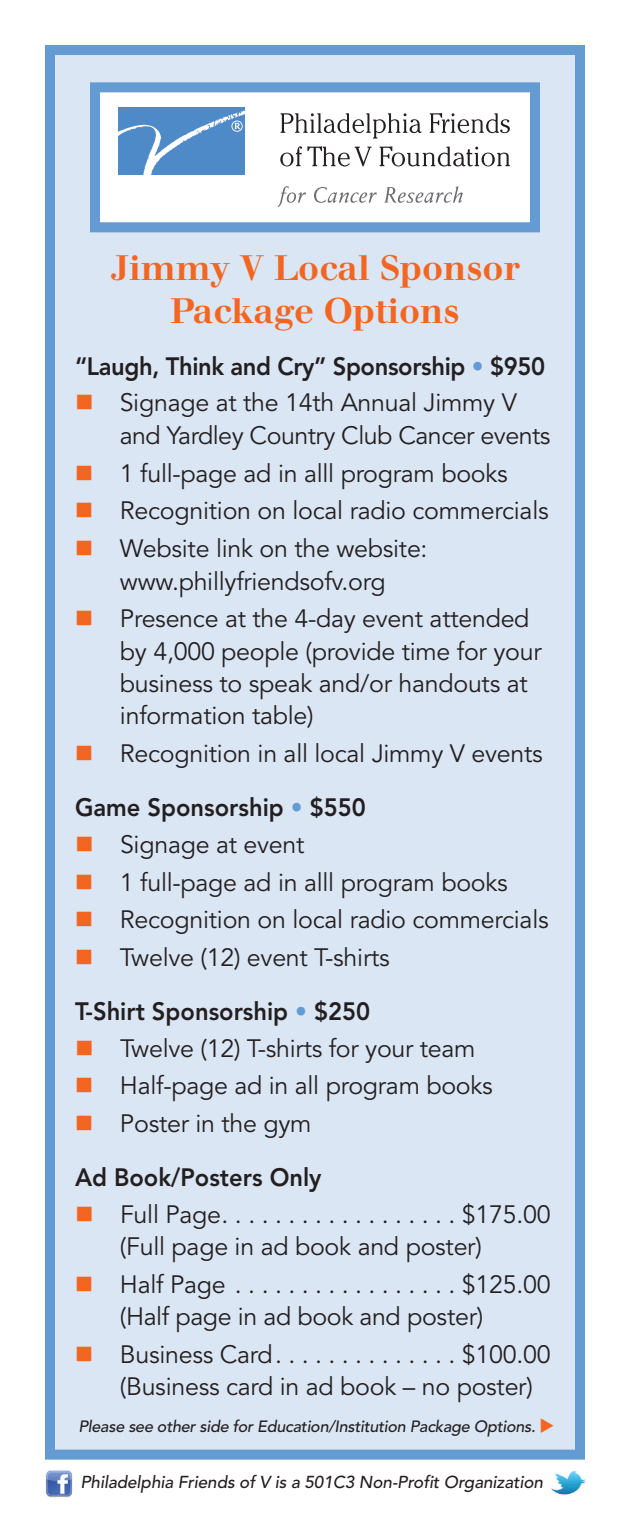
<style>
.page{position:relative;width:630px;height:1530px;background:#fff}
.page>*{position:absolute;margin:0;border:0;box-sizing:border-box;transform-origin:0 0}
.t1{font:500 35px/43px "Walbaum";color:#f36621;text-align:center}
.t2{font:25px/37.8px "Avenir";letter-spacing:-.01em;color:#231f20}
.t3{font:800 25px/36.5px "Avenir";letter-spacing:-.015em;color:#231f20;scale:.95 1}
.t4{font:italic 500 17.25px "Avenir";letter-spacing:-.005em;color:#231f20}
.t5{font:italic 500 16.25px "Avenir";letter-spacing:-.015em;color:#231f20}
.s1{color:#649bd2}
.s2{font-weight:400}
.s3{font-weight:800}
.s4{font-weight:800;color:#649bd2}
</style>
<div class="page">
<div style="left:55px;top:55px;width:520px;height:1395px;background:#dbe6f4"></div>
<div style="left:45px;top:45px;width:540px;height:1415px;border:10px solid #649bd2"></div>
<div style="left:100px;top:92px;width:430px;height:130px;background:#fff"></div>
<svg style="left:278px;top:186px;width:28px;height:21px"></svg>
<svg style="left:314px;top:187px;width:63px;height:16px"></svg>
<svg style="left:384px;top:186px;width:79px;height:17px"></svg>
<svg style="left:281px;top:113px;width:141px;height:26px"></svg>
<svg style="left:430px;top:113px;width:80px;height:20px"></svg>
<svg style="left:280px;top:146px;width:92px;height:20px"></svg>
<svg style="left:380px;top:146px;width:130px;height:20px"></svg>
<svg style="left:119px;top:107px;width:126px;height:67px"></svg>
<div style="left:90px;top:82px;width:450px;height:150px;border:10px solid #649bd2"></div>
<img style="left:46px;top:1470px;width:26px;height:27px">
<img style="left:551px;top:1470px;width:35px;height:25px">
<h1 class="t1" style="left:111px;top:250px;width:410px">Jimmy V Local Sponsor<br>Package Options</h1>
<p class="t3" style="left:120px;top:350px;width:449px;text-indent:-45px">“Laugh, Think and Cry” Sponsorship <span class="s1">•</span> $950<br><span class="s2">Signage at the 14th Annual Jimmy V</span></p>
<p class="t2" style="left:120px;top:418px;width:432px">and Yardley Country Club Cancer events 1 full-page ad in alll program books Recognition on local radio commercials Website link on the website:</p>
<p class="t2" style="left:120px;top:564px;width:411px">www.phillyfriendsofv.org<br>Presence at the 4-day event attended</p>
<p class="t2" style="left:120px;top:637px;width:423px;line-height:32.5px">by 4,000 people (provide time for your business to speak and/or handouts at information table)</p>
<p class="t2" style="left:75px;top:729px;width:469px;line-height:54px;text-indent:45px">Recognition in all local Jimmy V events<br><span class="s3">Game Sponsorship</span> <span class="s4">•</span> <span class="s3">$550</span></p>
<p class="t2" style="left:120px;top:827px;width:430px">Signage at event<br>1 full-page ad in alll program books<br>Recognition on local radio commercials<br>Twelve (12) event T-shirts</p>
<p class="t2" style="left:120px;top:995px;width:374px;text-indent:-45px"><span class="s3">T-Shirt Sponsorship</span> <span class="s4">•</span> <span class="s3">$250<br></span>Twelve (12) T-shirts for your team<br>Half-page ad in all program books<br>Poster in the gym</p>
<p class="t3" style="left:75px;top:1161px;width:261px">Ad Book/Posters Only</p>
<p class="t2" style="left:120px;top:1200px;width:432px;line-height:32.5px">FullPage..................$175.00 (Full page in ad book and poster)</p>
<p class="t2" style="left:120px;top:1270px;width:432px;line-height:32.5px">HalfPage .................$125.00 (Half page in ad book and poster)</p>
<p class="t2" style="left:120px;top:1340px;width:432px;line-height:32.5px">Business Card. . . . . . . . . . . . . . $100.00 (Business card in ad book – no poster)</p>
<p class="t5" style="left:79px;top:1420px;width:459px">Please see other side for Education/Institution Package Options.</p>
<p class="t4" style="left:81px;top:1475px;width:464px">Philadelphia Friends of V is a 501C3 Non-Profit Organization</p>
</div>
